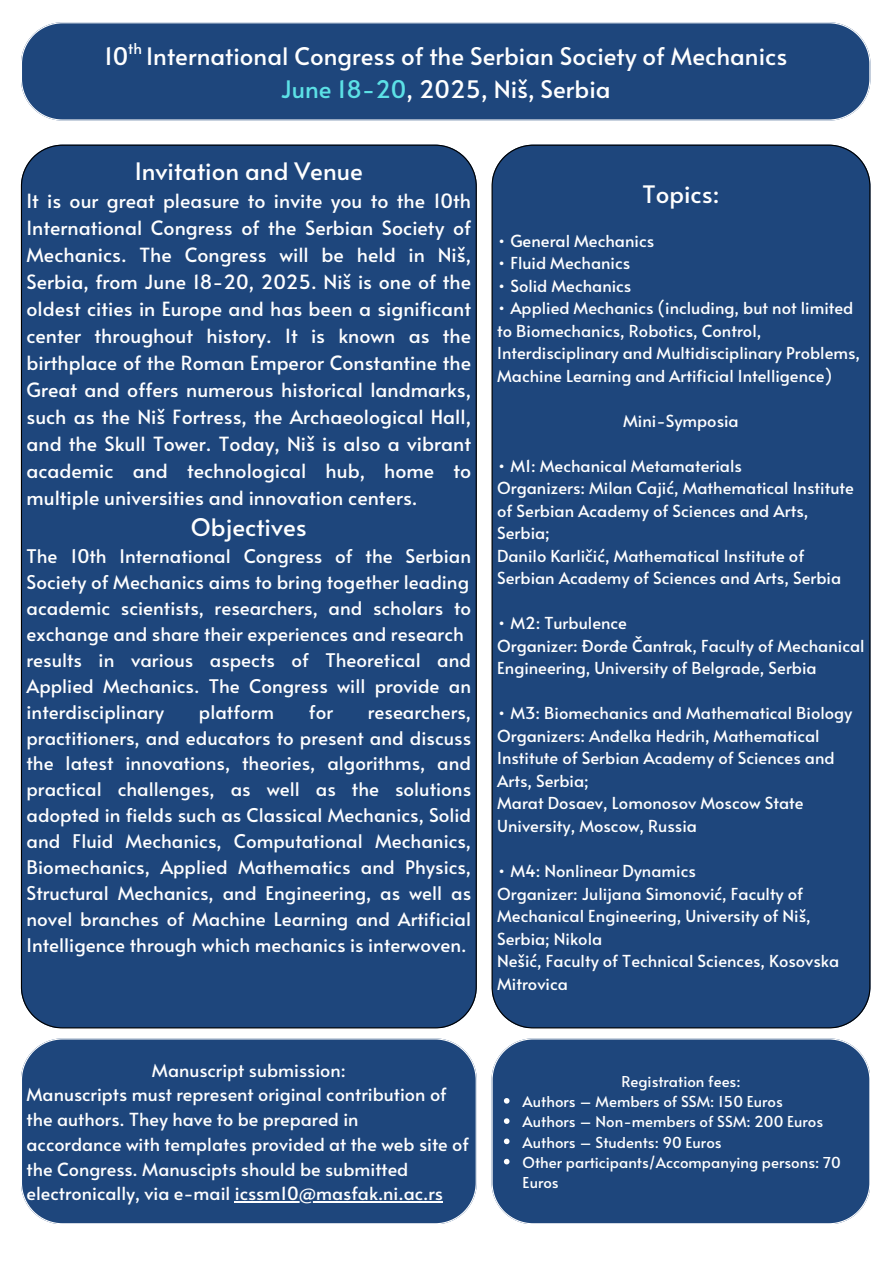
<style>
.page{position:relative;width:894px;height:1264px;background:#fff}
.page>*{position:absolute;margin:0;border:0;box-sizing:border-box;transform-origin:0 0}
.t1{font:24px/32.7px "Alata";color:#fff;text-align:center}
.t2{font:19.5px/27px "Alata";color:#fff;text-align:justify}
.t3{font:18.75px/25.8px "Alata";color:#fff}
.t4{font:18px/24.8px "Alata";color:#fff}
.t5{font:16.5px/22.5px "Alata";color:#fff}
.t6{font:15px/20.2px "Alata";color:#fff}
.s1{color:#5ce1e6}
</style>
<div class="page">
<div style="left:21px;top:22px;width:849px;height:98px;background:#1e467c"></div>
<div style="left:491px;top:145px;width:379px;height:883px;background:#1e467c"></div>
<div style="left:21px;top:145px;width:455px;height:883px;background:#1e467c"></div>
<div style="left:21px;top:1038px;width:455px;height:185px;background:#1e467c"></div>
<hr style="left:235px;top:1201px;width:208px;height:1px;background:#fff">
<div style="left:491px;top:1038px;width:379px;height:185px;background:#1e467c"></div>
<svg style="left:503px;top:1097px;width:6px;height:6px"></svg>
<svg style="left:503px;top:1118px;width:6px;height:5px"></svg>
<svg style="left:503px;top:1138px;width:6px;height:6px"></svg>
<svg style="left:503px;top:1158px;width:6px;height:6px"></svg>
<p class="t6" style="left:128px;top:37px;width:15px">th</p>
<h1 class="t1" style="left:104px;top:39px;width:684px">10 International Congress of the Serbian Society of Mechanics<br><span class="s1">June 18-20</span>, 2025, Niš, Serbia</h1>
<p class="t1" style="left:135px;top:153px;width:230px">Invitation and Venue</p>
<p class="t2" style="left:27px;top:186px;width:446px">It is our great pleasure to invite you to the 10th International Congress of the Serbian Society of Mechanics. The Congress will be held in Niš, Serbia, from June 18-20, 2025. Niš is one of the oldest cities in Europe and has been a significant center throughout history. It is known as the birthplace of the Roman Emperor Constantine the Great and offers numerous historical landmarks, such as the Niš Fortress, the Archaeological Hall, and the Skull Tower. Today, Niš is also a vibrant academic and technological hub, home to multiple universities and innovation centers.</p>
<p class="t1" style="left:191px;top:510px;width:117px">Objectives</p>
<p class="t3" style="left:27px;top:542px;width:446px">The 10th International Congress of the Serbian Society of Mechanics aims to bring together leading academic scientists, researchers, and scholars to exchange and share their experiences and research results in various aspects of Theoretical and Applied Mechanics. The Congress will provide an interdisciplinary</p>
<p class="t3" style="left:199px;top:698px;width:77px">platform</p>
<p class="t3" style="left:309px;top:698px;width:26px">for</p>
<p class="t3" style="left:27px;top:698px;width:446px;text-align:justify;text-indent:341px">researchers, practitioners, and educators to present and discuss the latest innovations, theories, algorithms, and practical challenges, as well as the solutions adopted in fields such as Classical Mechanics, Solid and Fluid Mechanics, Computational Mechanics, Biomechanics, Applied Mathematics and Physics, Structural Mechanics, and Engineering, as well as novel branches of Machine Learning and Artificial Intelligence through which mechanics is interwoven.</p>
<p class="t1" style="left:642px;top:177px;width:78px">Topics:</p>
<h2 class="t5" style="left:497px;top:229px;width:158px">• General Mechanics</h2>
<h2 class="t5" style="left:497px;top:251px;width:134px">• Fluid Mechanics</h2>
<h1 class="t5" style="left:497px;top:274px;width:136px">• Solid Mechanics</h1>
<p class="t5" style="left:497px;top:296px;width:357px">• Applied Mechanics (including, but not limited to Biomechanics, Robotics, Control,</p>
<p class="t5" style="left:497px;top:341px;width:364px">Interdisciplinary and Multidisciplinary Problems,<br>Machine Learning and Artificial Intelligence)</p>
<p class="t5" style="left:623px;top:409px;width:117px">Mini-Symposia</p>
<p class="t5" style="left:497px;top:454px;width:246px">• M1: Mechanical Metamaterials</p>
<p class="t5" style="left:497px;top:476px;width:358px">Organizers: Milan Cajić, Mathematical Institute of Serbian Academy of Sciences and Arts,<br>Serbia;</p>
<p class="t5" style="left:497px;top:544px;width:345px">Danilo Karličić, Mathematical Institute of<br>Serbian Academy of Sciences and Arts, Serbia</p>
<p class="t5" style="left:497px;top:611px;width:131px">• M2: Turbulence</p>
<p class="t5" style="left:497px;top:634px;width:369px">Organizer: Đorđe Čantrak, Faculty of Mechanical<br>Engineering, University of Belgrade, Serbia</p>
<p class="t5" style="left:497px;top:701px;width:356px">• M3: Biomechanics and Mathematical Biology</p>
<p class="t5" style="left:497px;top:724px;width:339px">Organizers: Anđelka Hedrih, Mathematical<br>Institute of Serbian Academy of Sciences and<br>Arts, Serbia;</p>
<p class="t5" style="left:497px;top:791px;width:308px">Marat Dosaev, Lomonosov Moscow State<br>University, Moscow, Russia</p>
<p class="t5" style="left:497px;top:859px;width:200px">• M4: Nonlinear Dynamics</p>
<p class="t5" style="left:497px;top:881px;width:315px">Organizer: Julijana Simonović, Faculty of<br>Mechanical Engineering, University of Niš,<br>Serbia; Nikola</p>
<p class="t5" style="left:497px;top:949px;width:343px">Nešić, Faculty of Technical Sciences, Kosovska<br>Mitrovica</p>
<p class="t4" style="left:27px;top:1056px;width:444px;text-indent:125px">Manuscript submission:<br>Manuscripts must represent original contribution of the authors. They have to be prepared in<br>accordance with templates provided at the web site of the Congress. Manuscipts should be submitted electronically, via e-mail icssm10@masfak.ni.ac.rs</p>
<p class="t6" style="left:621px;top:1070px;width:121px">Registration fees:</p>
<p class="t6" style="left:522px;top:1090px;width:261px">Authors – Members of SSM: 150 Euros</p>
<p class="t6" style="left:522px;top:1110px;width:302px">Authors – Non-members of SSM: 200 Euros</p>
<p class="t6" style="left:522px;top:1131px;width:200px">Authors – Students: 90 Euros</p>
<p class="t6" style="left:522px;top:1151px;width:319px">Other participants/Accompanying persons: 70<br>Euros</p>
</div>
